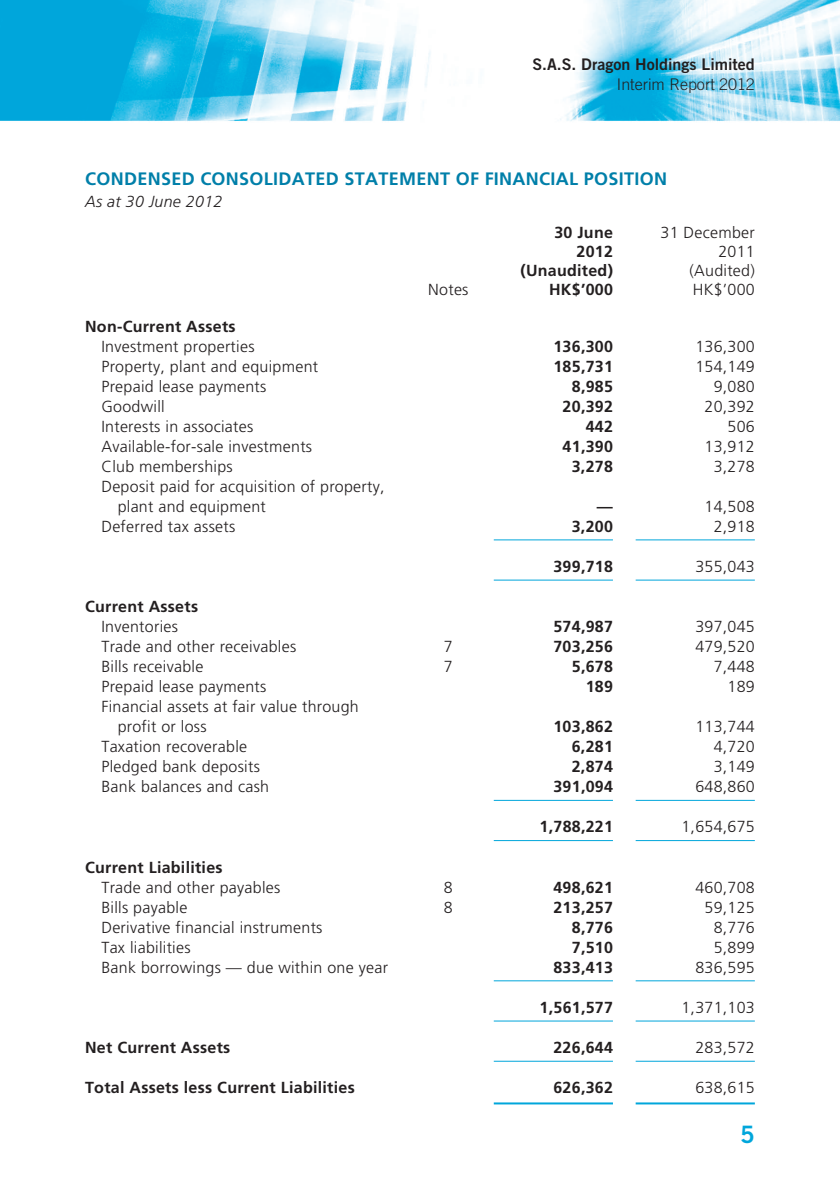
<style>
.page{position:relative;width:840px;height:1191px;background:#fff}
.page>*{position:absolute;margin:0;border:0;box-sizing:border-box;transform-origin:0 0}
.t1{font:24px "Trade Gothic LT Std Bd 2";color:#00a6db}
.t2{font:700 18px "Frutiger LT Std";letter-spacing:.015em;color:#007fa9}
.t3{font:300 16px/20px "Frutiger LT Std";letter-spacing:.015em;color:#231f20}
.t4{font:700 16px "Frutiger LT Std";letter-spacing:.015em;color:#231f20}
.t5{font:16px "Trade Gothic LT Std Bd 2";color:#231f20}
.t6{font:300 16px "Trade Gothic LT Std";color:#231f20}
.t7{font:italic 300 16px "Frutiger LT Std";letter-spacing:.015em;color:#231f20}
</style>
<div class="page">
<img style="left:1px;top:0;width:838px;height:1105px">
<img style="left:0;top:0;width:1px;height:1191px">
<hr style="left:493px;top:539px;width:119px;height:1px;background:#00a6db">
<hr style="left:635px;top:539px;width:119px;height:1px;background:#00a6db">
<hr style="left:493px;top:579px;width:119px;height:1px;background:#00a6db">
<hr style="left:635px;top:579px;width:119px;height:1px;background:#00a6db">
<hr style="left:493px;top:800px;width:119px;height:1px;background:#00a6db">
<hr style="left:635px;top:800px;width:119px;height:1px;background:#00a6db">
<hr style="left:493px;top:840px;width:119px;height:1px;background:#00a6db">
<hr style="left:635px;top:840px;width:119px;height:1px;background:#00a6db">
<hr style="left:493px;top:980px;width:119px;height:1px;background:#00a6db">
<hr style="left:635px;top:980px;width:119px;height:1px;background:#00a6db">
<hr style="left:493px;top:1020px;width:119px;height:1px;background:#00a6db">
<hr style="left:635px;top:1020px;width:119px;height:1px;background:#00a6db">
<hr style="left:493px;top:1060px;width:119px;height:1px;background:#00a6db">
<hr style="left:635px;top:1060px;width:119px;height:1px;background:#00a6db">
<hr style="left:493px;top:1102px;width:119px;height:2px;background:#00a6db">
<hr style="left:635px;top:1102px;width:119px;height:2px;background:#00a6db">
<p class="t5" style="left:532px;top:54px;width:224px">S.A.S. Dragon Holdings Limited</p>
<p class="t6" style="left:616px;top:75px;width:139px">Interim Report 2012</p>
<p class="t2" style="left:85px;top:168px;width:219px">CONDENSED CONSOLIDATE</p>
<p class="t2" style="left:326px;top:168px;width:42px">D STATEMENT</p>
<p class="t2" style="left:455px;top:168px;width:57px">OF FINAN</p>
<p class="t2" style="left:539px;top:168px;width:114px">CIAL POSITION</p>
<p class="t7" style="left:85px;top:192px;width:139px">As at 30 June 2012</p>
<p class="t4" style="left:554px;top:223px;width:60px">30 June</p>
<p class="t3" style="left:660px;top:223px;width:96px">31 December</p>
<p class="t4" style="left:576px;top:242px;width:38px">2012</p>
<p class="t3" style="left:718px;top:242px;width:38px">2011</p>
<p class="t4" style="left:520px;top:261px;width:94px">(Unaudited)</p>
<p class="t3" style="left:689px;top:261px;width:67px">(Audited)</p>
<p class="t3" style="left:428px;top:280px;width:42px">Notes</p>
<p class="t4" style="left:548px;top:280px;width:65px">HK$’000</p>
<p class="t3" style="left:692px;top:280px;width:64px">HK$’000</p>
<p class="t4" style="left:85px;top:316px;width:152px">Non-Current Assets</p>
<p class="t3" style="left:101px;top:336px;width:154px">Investment properties</p>
<p class="t4" style="left:553px;top:336px;width:61px">136,300</p>
<p class="t3" style="left:695px;top:336px;width:61px">136,300</p>
<p class="t3" style="left:101px;top:356px;width:218px">Property, plant and equipment</p>
<p class="t4" style="left:553px;top:356px;width:61px">185,731</p>
<p class="t3" style="left:695px;top:356px;width:61px">154,149</p>
<p class="t3" style="left:101px;top:376px;width:166px">Prepaid lease payments</p>
<p class="t4" style="left:571px;top:376px;width:43px">8,985</p>
<p class="t3" style="left:713px;top:376px;width:43px">9,080</p>
<p class="t3" style="left:101px;top:396px;width:65px">Goodwill</p>
<p class="t4" style="left:562px;top:396px;width:52px">20,392</p>
<p class="t3" style="left:704px;top:396px;width:52px">20,392</p>
<p class="t3" style="left:101px;top:416px;width:153px">Interests in associates</p>
<p class="t4" style="left:585px;top:416px;width:29px">442</p>
<p class="t3" style="left:727px;top:416px;width:29px">506</p>
<p class="t3" style="left:101px;top:436px;width:212px">Available-for-sale investments</p>
<p class="t4" style="left:562px;top:436px;width:52px">41,390</p>
<p class="t3" style="left:704px;top:436px;width:52px">13,912</p>
<p class="t3" style="left:101px;top:456px;width:133px">Club memberships</p>
<p class="t4" style="left:571px;top:456px;width:43px">3,278</p>
<p class="t3" style="left:713px;top:456px;width:43px">3,278</p>
<p class="t3" style="left:118px;top:476px;width:268px;text-indent:-16px">Deposit paid for acquisition of property, plant and equipment</p>
<p class="t4" style="left:596px;top:496px;width:17px">—</p>
<p class="t3" style="left:704px;top:496px;width:52px">14,508</p>
<p class="t3" style="left:101px;top:516px;width:135px">Deferred tax assets</p>
<p class="t4" style="left:571px;top:516px;width:43px">3,200</p>
<p class="t3" style="left:713px;top:516px;width:43px">2,918</p>
<p class="t4" style="left:553px;top:557px;width:61px">399,718</p>
<p class="t3" style="left:695px;top:556px;width:61px">355,043</p>
<p class="t4" style="left:85px;top:597px;width:114px">Current Assets</p>
<p class="t3" style="left:101px;top:617px;width:78px">Inventories</p>
<p class="t4" style="left:553px;top:617px;width:61px">574,987</p>
<p class="t3" style="left:695px;top:617px;width:61px">397,045</p>
<p class="t3" style="left:101px;top:637px;width:196px">Trade and other receivables</p>
<p class="t3" style="left:443px;top:637px;width:10px">7</p>
<p class="t4" style="left:553px;top:637px;width:61px">703,256</p>
<p class="t3" style="left:695px;top:637px;width:61px">479,520</p>
<p class="t3" style="left:101px;top:657px;width:103px">Bills receivable</p>
<p class="t3" style="left:443px;top:657px;width:10px">7</p>
<p class="t4" style="left:571px;top:657px;width:43px">5,678</p>
<p class="t3" style="left:713px;top:657px;width:43px">7,448</p>
<p class="t3" style="left:101px;top:677px;width:166px">Prepaid lease payments</p>
<p class="t4" style="left:585px;top:677px;width:29px">189</p>
<p class="t3" style="left:727px;top:677px;width:29px">189</p>
<p class="t3" style="left:118px;top:697px;width:242px;text-indent:-16px">Financial assets at fair value through profit or loss</p>
<p class="t4" style="left:553px;top:717px;width:61px">103,862</p>
<p class="t3" style="left:695px;top:717px;width:61px">113,744</p>
<p class="t3" style="left:101px;top:737px;width:147px">Taxation recoverable</p>
<p class="t4" style="left:571px;top:737px;width:43px">6,281</p>
<p class="t3" style="left:713px;top:737px;width:43px">4,720</p>
<p class="t3" style="left:101px;top:757px;width:160px">Pledged bank deposits</p>
<p class="t4" style="left:571px;top:757px;width:43px">2,874</p>
<p class="t3" style="left:713px;top:757px;width:43px">3,149</p>
<p class="t3" style="left:101px;top:777px;width:169px">Bank balances and cash</p>
<p class="t4" style="left:553px;top:777px;width:61px">391,094</p>
<p class="t3" style="left:695px;top:777px;width:61px">648,860</p>
<p class="t4" style="left:539px;top:817px;width:75px">1,788,221</p>
<p class="t3" style="left:681px;top:817px;width:75px">1,654,675</p>
<p class="t4" style="left:85px;top:857px;width:139px">Current Liabilities</p>
<p class="t3" style="left:101px;top:877px;width:180px">Trade and other payables</p>
<p class="t3" style="left:443px;top:877px;width:10px">8</p>
<p class="t4" style="left:553px;top:877px;width:61px">498,621</p>
<p class="t3" style="left:695px;top:877px;width:61px">460,708</p>
<p class="t3" style="left:101px;top:897px;width:87px">Bills payable</p>
<p class="t3" style="left:443px;top:897px;width:10px">8</p>
<p class="t4" style="left:553px;top:897px;width:61px">213,257</p>
<p class="t3" style="left:704px;top:897px;width:52px">59,125</p>
<p class="t3" style="left:101px;top:917px;width:222px">Derivative financial instruments</p>
<p class="t4" style="left:571px;top:917px;width:43px">8,776</p>
<p class="t3" style="left:713px;top:917px;width:43px">8,776</p>
<p class="t3" style="left:101px;top:937px;width:91px">Tax liabilities</p>
<p class="t4" style="left:571px;top:937px;width:43px">7,510</p>
<p class="t3" style="left:713px;top:937px;width:43px">5,899</p>
<p class="t3" style="left:101px;top:957px;width:288px">Bank borrowings — due within one year</p>
<p class="t4" style="left:553px;top:957px;width:61px">833,413</p>
<p class="t3" style="left:695px;top:957px;width:61px">836,595</p>
<p class="t4" style="left:539px;top:997px;width:75px">1,561,577</p>
<p class="t3" style="left:681px;top:997px;width:75px">1,371,103</p>
<p class="t4" style="left:85px;top:1038px;width:147px">Net Current Assets</p>
<p class="t4" style="left:553px;top:1038px;width:61px">226,644</p>
<p class="t3" style="left:695px;top:1037px;width:61px">283,572</p>
<p class="t4" style="left:85px;top:1078px;width:271px">Total Assets less Current Liabilities</p>
<p class="t4" style="left:553px;top:1078px;width:61px">626,362</p>
<p class="t3" style="left:695px;top:1078px;width:61px">638,615</p>
<h1 class="t1" style="left:739px;top:1119px;width:16px">5</h1>
</div>
